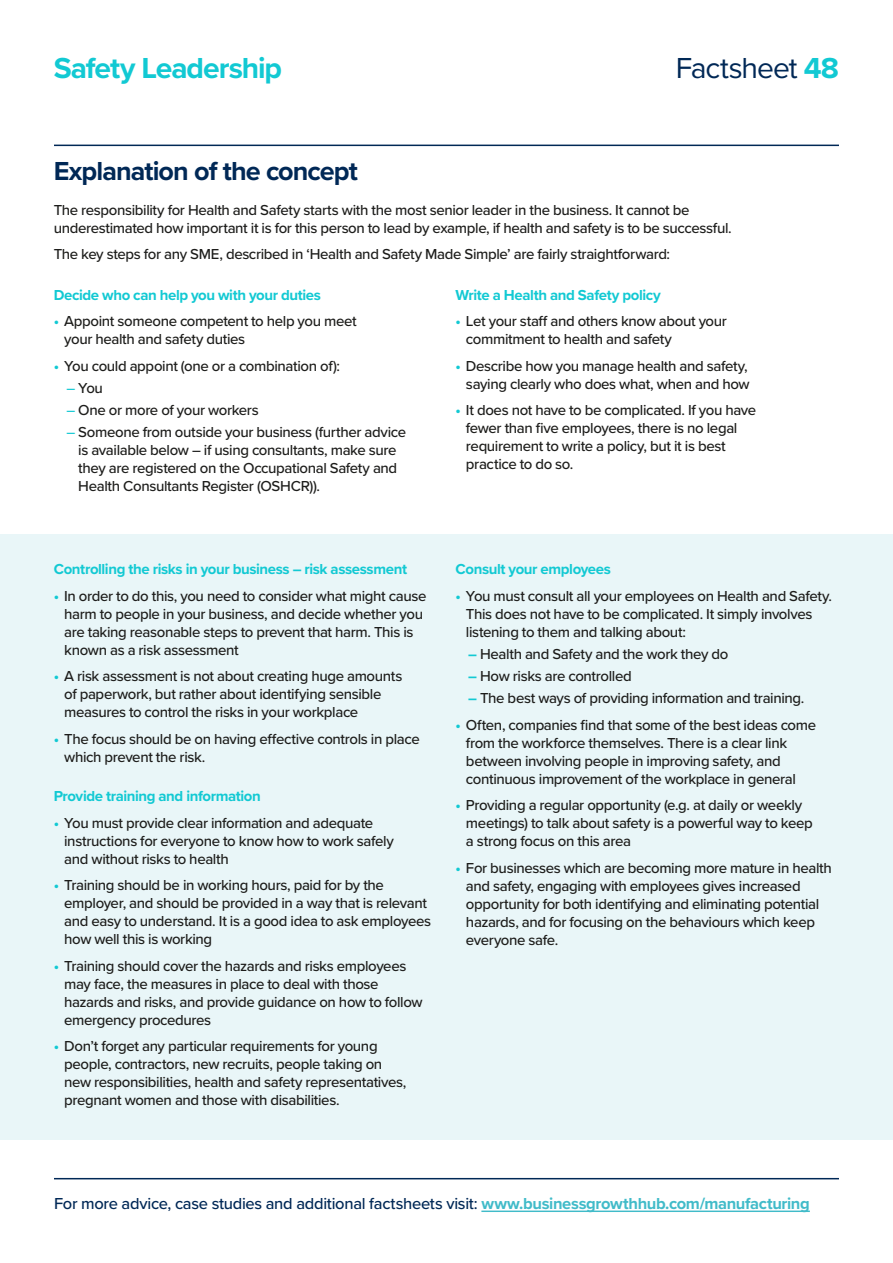
<style>
.page{position:relative;width:893px;height:1263px;background:#fff}
.page>*{position:absolute;margin:0;border:0;box-sizing:border-box;transform-origin:0 0}
.t1{font:700 30px "Proxima Nova";letter-spacing:-.035em;color:#12c9d3}
.t2{font:30px "Proxima Nova";letter-spacing:-.035em;color:#002856}
.t3{font:700 27px "Proxima Nova";letter-spacing:-.035em;color:#002856}
.t4{font:500 16.5px "Proxima Nova";letter-spacing:-.015em;color:#002856}
.t5{font:500 15px/18px "Proxima Nova";letter-spacing:-.025em;color:#1d1d1b}
.t6{font:700 15px "Proxima Nova";letter-spacing:-.025em;color:#12c9d3}
.s1{font-weight:700;color:#12c9d3}
.s2{color:#12c9d3}
.s3{font-weight:700;color:#41bbc9}
</style>
<div class="page">
<hr style="left:54px;top:145px;width:785px;height:1px;background:#002856">
<div style="left:0;top:534px;width:893px;height:606px;background:#e9f6f8"></div>
<hr style="left:54px;top:1178px;width:785px;height:1px;background:#002856">
<hr style="left:481px;top:1210px;width:329px;height:2px;background:#41bbc9">
<h1 class="t1" style="left:54px;top:45px;width:230px">Safety Leadership</h1>
<h1 class="t2" style="left:676px;top:45px;width:165px">Factsheet <span class="s1">48</span></h1>
<h2 class="t3" style="left:54px;top:151px;width:306px">Explanation of the concept</h2>
<p class="t5" style="left:54px;top:200px;width:680px">The responsibility for Health and Safety starts with the most senior leader in the business. It cannot be underestimated how important it is for this person to lead by example, if health and safety is to be successful.</p>
<p class="t5" style="left:54px;top:245px;width:618px">The key steps for any SME, described in ‘Health and Safety Made Simple’ are fairly straightforward:</p>
<p class="t6" style="left:54px;top:283px;width:269px">Decide who can help you with your duties</p>
<p class="t5" style="left:64px;top:312px;width:294px;text-indent:-11px"><span class="s1">•</span> Appoint someone competent to help you meet your health and safety duties</p>
<p class="t5" style="left:54px;top:356px;width:288px"><span class="s1">•</span> You could appoint (one or a combination of):</p>
<p class="t5" style="left:66px;top:378px;width:38px"><span class="s2">–</span> You</p>
<p class="t5" style="left:66px;top:401px;width:194px"><span class="s2">–</span> One or more of your workers</p>
<p class="t5" style="left:78px;top:423px;width:329px;text-indent:-12px"><span class="s2">–</span> Someone from outside your business (further advice is available below – if using consultants, make sure they are registered on the Occupational Safety and Health Consultants Register (OSHCR)).</p>
<p class="t6" style="left:455px;top:283px;width:207px">Write a Health and Safety policy</p>
<p class="t5" style="left:466px;top:312px;width:262px;text-indent:-11px"><span class="s1">•</span> Let your staff and others know about your commitment to health and safety</p>
<p class="t5" style="left:455px;top:356px;width:296px;text-align:right"><span class="s1">•</span> Describe how you manage health and safety, saying clearly who does what, when and how</p>
<p class="t5" style="left:466px;top:401px;width:292px;text-indent:-10px"><span class="s1">•</span> It does not have to be complicated. If you have fewer than five employees, there is no legal requirement to write a policy, but it is best practice to do so.</p>
<p class="t6" style="left:54px;top:558px;width:355px">Controlling the risks in your business – risk assessment</p>
<p class="t5" style="left:64px;top:586px;width:364px;text-indent:-10px"><span class="s1">•</span> In order to do this, you need to consider what might cause harm to people in your business, and decide whether you are taking reasonable steps to prevent that harm. This is known as a risk assessment</p>
<p class="t5" style="left:64px;top:667px;width:340px;text-indent:-11px"><span class="s1">•</span> A risk assessment is not about creating huge amounts of paperwork, but rather about identifying sensible measures to control the risks in your workplace</p>
<p class="t5" style="left:64px;top:729px;width:357px;text-indent:-10px"><span class="s1">•</span> The focus should be on having effective controls in place which prevent the risk.</p>
<p class="t6" style="left:54px;top:785px;width:209px">Provide training and information</p>
<p class="t5" style="left:64px;top:813px;width:331px;text-indent:-10px"><span class="s1">•</span> You must provide clear information and adequate instructions for everyone to know how to work safely and without risks to health</p>
<p class="t5" style="left:64px;top:875px;width:368px;text-indent:-10px"><span class="s1">•</span> Training should be in working hours, paid for by the employer, and should be provided in a way that is relevant and easy to understand. It is a good idea to ask employees how well this is working</p>
<p class="t5" style="left:64px;top:956px;width:360px;text-indent:-10px"><span class="s1">•</span> Training should cover the hazards and risks employees may face, the measures in place to deal with those hazards and risks, and provide guidance on how to follow emergency procedures</p>
<p class="t5" style="left:64px;top:1036px;width:344px;text-indent:-10px"><span class="s1">•</span> Don’t forget any particular requirements for young people, contractors, new recruits, people taking on new responsibilities, health and safety representatives, pregnant women and those with disabilities.</p>
<p class="t6" style="left:455px;top:558px;width:157px">Consult your employees</p>
<p class="t5" style="left:466px;top:586px;width:368px;text-indent:-11px"><span class="s1">•</span> You must consult all your employees on Health and Safety.<br>This does not have to be complicated. It simply involves listening to them and talking about:</p>
<p class="t5" style="left:468px;top:644px;width:262px"><span class="s1">–</span> Health and Safety and the work they do</p>
<p class="t5" style="left:468px;top:667px;width:165px"><span class="s1">–</span> How risks are controlled</p>
<p class="t5" style="left:468px;top:689px;width:338px"><span class="s1">–</span> The best ways of providing information and training.</p>
<p class="t5" style="left:466px;top:715px;width:352px;text-indent:-11px"><span class="s1">•</span> Often, companies find that some of the best ideas come from the workforce themselves. There is a clear link between involving people in improving safety, and continuous improvement of the workplace in general</p>
<p class="t5" style="left:466px;top:796px;width:348px;text-indent:-11px"><span class="s1">•</span> Providing a regular opportunity (e.g. at daily or weekly meetings) to talk about safety is a powerful way to keep a strong focus on this area</p>
<p class="t5" style="left:466px;top:858px;width:367px;text-indent:-11px"><span class="s1">•</span> For businesses which are becoming more mature in health and safety, engaging with employees gives increased opportunity for both identifying and eliminating potential hazards, and for focusing on the behaviours which keep everyone safe.</p>
<p class="t4" style="left:54px;top:1191px;width:757px">For more advice, case studies and additional factsheets visit: <span class="s3">www.businessgrowthhub.com/manufacturing</span></p>
</div>
